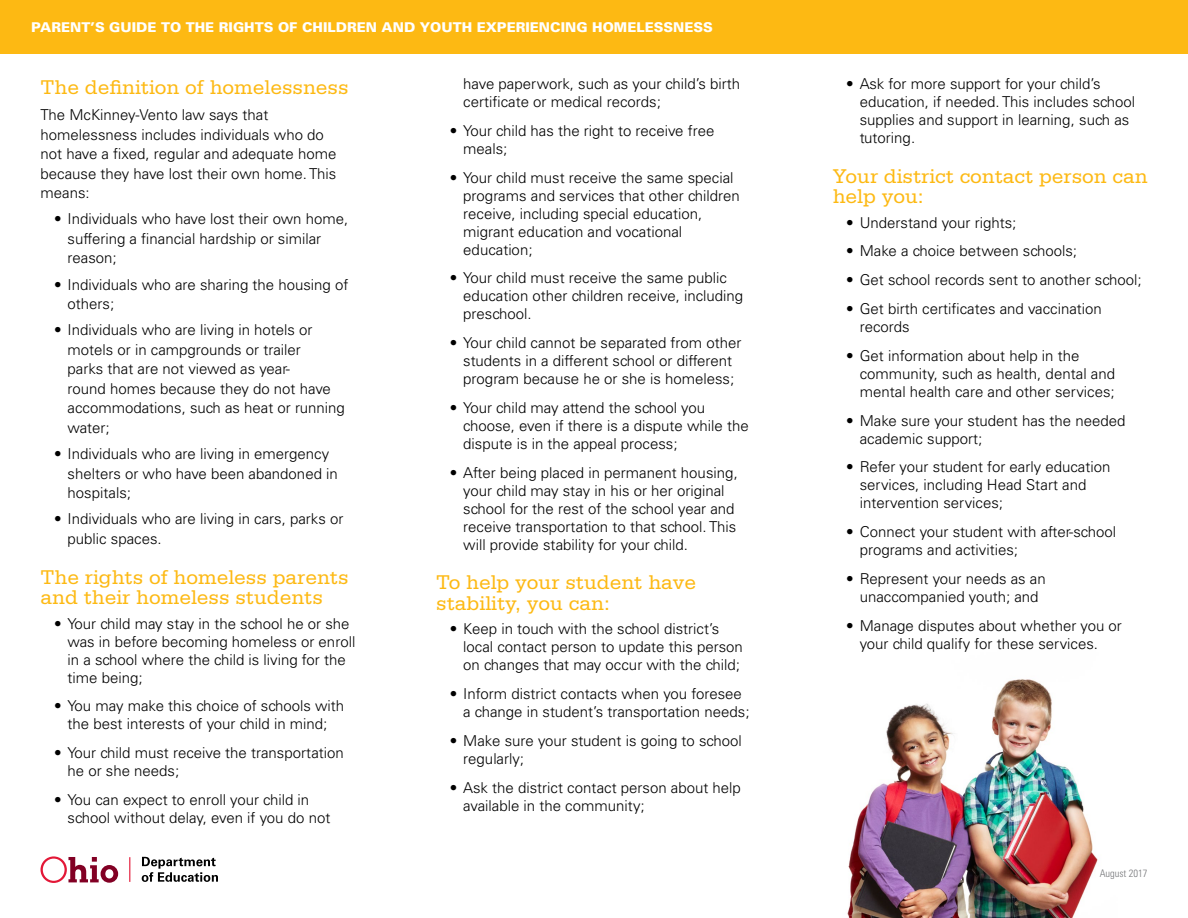
<style>
.page{position:relative;width:1188px;height:918px;background:#fff}
.page>*{position:absolute;margin:0;border:0;box-sizing:border-box;transform-origin:0 0}
.AHD{font:21px/20.2px "Serifa";color:#fdb913}
.BOD_w_space{font:300 15px/18px "Univers LT Std";color:#000}
.SECTION{font:900 13.5px "Univers";color:#fff}
.BOD{font:300 condensed 10.5px "Univers LT Std";color:#77787b}
</style>
<div class="page">
<img style="left:847px;top:679px;width:251px;height:239px">
<div style="left:0;top:0;width:1188px;height:54px;background:#fdb913"></div>
<svg style="left:40px;top:856px;width:78px;height:27px"></svg>
<svg style="left:129px;top:857px;width:1px;height:25px"></svg>
<svg style="left:142px;top:857px;width:76px;height:25px"></svg>
<p class="SECTION" style="left:31px;top:19px;width:683px">PARENT’S GUIDE TO THE RIGHTS OF CHILDREN AND YOUTH EXPERIENCING HOMELESSNESS</p>
<p class="AHD" style="left:40px;top:77px;width:310px">The definition of homelessness</p>
<p class="BOD_w_space" style="left:40px;top:105px;width:297px;line-height:19.5px">The McKinney-Vento law says that homelessness includes individuals who do not have a fixed, regular and adequate home because they have lost their own home. This means:</p>
<p class="BOD_w_space" style="left:68px;top:209px;width:282px;line-height:19.5px;text-indent:-14px">• Individuals who have lost their own home, suffering a financial hardship or similar reason;</p>
<p class="BOD_w_space" style="left:68px;top:275px;width:282px;line-height:19.5px;text-indent:-14px">• Individuals who are sharing the housing of others;</p>
<p class="BOD_w_space" style="left:68px;top:320px;width:279px;line-height:19.5px;text-indent:-14px">• Individuals who are living in hotels or motels or in campgrounds or trailer<br>parks that are not viewed as year-<br>round homes because they do not have accommodations, such as heat or running water;</p>
<p class="BOD_w_space" style="left:68px;top:444px;width:272px;line-height:19.5px;text-indent:-14px">• Individuals who are living in emergency shelters or who have been abandoned in hospitals;</p>
<p class="BOD_w_space" style="left:68px;top:509px;width:277px;line-height:19.5px;text-indent:-14px">• Individuals who are living in cars, parks or public spaces.</p>
<p class="AHD" style="left:40px;top:567px;width:310px">The rights of homeless parents and their homeless students</p>
<p class="BOD_w_space" style="left:68px;top:614px;width:289px;text-indent:-14px">• Your child may stay in the school he or she was in before becoming homeless or enroll in a school where the child is living for the time being;</p>
<p class="BOD_w_space" style="left:54px;top:697px;width:292px;text-align:center">• You may make this choice of schools with the best interests of your child in mind;</p>
<p class="BOD_w_space" style="left:68px;top:744px;width:278px;text-indent:-14px">• Your child must receive the transportation he or she needs;</p>
<p class="BOD_w_space" style="left:68px;top:791px;width:264px;text-indent:-14px">• You can expect to enroll your child in school without delay, even if you do not</p>
<p class="BOD_w_space" style="left:463px;top:75px;width:278px">have paperwork, such as your child’s birth certificate or medical records;</p>
<p class="BOD_w_space" style="left:463px;top:121px;width:253px;text-indent:-14px">• Your child has the right to receive free meals;</p>
<p class="BOD_w_space" style="left:463px;top:168px;width:278px;text-indent:-14px">• Your child must receive the same special programs and services that other children receive, including special education, migrant education and vocational education;</p>
<p class="BOD_w_space" style="left:463px;top:269px;width:281px;text-indent:-14px">• Your child must receive the same public education other children receive, including preschool.</p>
<p class="BOD_w_space" style="left:450px;top:334px;width:293px;text-align:center">• Your child cannot be separated from other students in a different school or different program because he or she is homeless;</p>
<p class="BOD_w_space" style="left:463px;top:399px;width:287px;text-indent:-14px">• Your child may attend the school you choose, even if there is a dispute while the dispute is in the appeal process;</p>
<p class="BOD_w_space" style="left:463px;top:463px;width:276px;text-indent:-14px">• After being placed in permanent housing, your child may stay in his or her original school for the rest of the school year and receive transportation to that school. This will provide stability for your child.</p>
<p class="AHD" style="left:436px;top:573px;width:261px">To help your student have stability, you can:</p>
<p class="BOD_w_space" style="left:463px;top:620px;width:281px;text-indent:-14px">• Keep in touch with the school district’s local contact person to update this person on changes that may occur with the child;</p>
<p class="BOD_w_space" style="left:463px;top:685px;width:288px;text-indent:-14px">• Inform district contacts when you foresee a change in student’s transportation needs;</p>
<p class="BOD_w_space" style="left:463px;top:732px;width:280px;text-indent:-14px">• Make sure your student is going to school regularly;</p>
<p class="BOD_w_space" style="left:463px;top:779px;width:279px;text-indent:-14px">• Ask the district contact person about help available in the community;</p>
<p class="BOD_w_space" style="left:860px;top:75px;width:277px;text-indent:-14px">• Ask for more support for your child’s education, if needed. This includes school supplies and support in learning, such as tutoring.</p>
<p class="AHD" style="left:833px;top:166px;width:316px">Your district contact person can help you:</p>
<p class="BOD_w_space" style="left:846px;top:213px;width:172px">• Understand your rights;</p>
<p class="BOD_w_space" style="left:846px;top:242px;width:232px">• Make a choice between schools;</p>
<p class="BOD_w_space" style="left:846px;top:271px;width:297px">• Get school records sent to another school;</p>
<p class="BOD_w_space" style="left:860px;top:300px;width:244px;text-indent:-14px">• Get birth certificates and vaccination records</p>
<p class="BOD_w_space" style="left:860px;top:347px;width:257px;text-indent:-14px">• Get information about help in the community, such as health, dental and mental health care and other services;</p>
<p class="BOD_w_space" style="left:860px;top:411px;width:267px;text-indent:-14px">• Make sure your student has the needed academic support;</p>
<p class="BOD_w_space" style="left:860px;top:458px;width:252px;text-indent:-14px">• Refer your student for early education services, including Head Start and intervention services;</p>
<p class="BOD_w_space" style="left:860px;top:523px;width:258px;text-indent:-14px">• Connect your student with after-school programs and activities;</p>
<p class="BOD_w_space" style="left:846px;top:570px;width:201px;text-align:center">• Represent your needs as an unaccompanied youth; and</p>
<p class="BOD_w_space" style="left:860px;top:617px;width:264px;text-indent:-14px">• Manage disputes about whether you or your child qualify for these services.</p>
<p class="BOD" style="left:1100px;top:867px;width:49px">August 2017</p>
</div>
